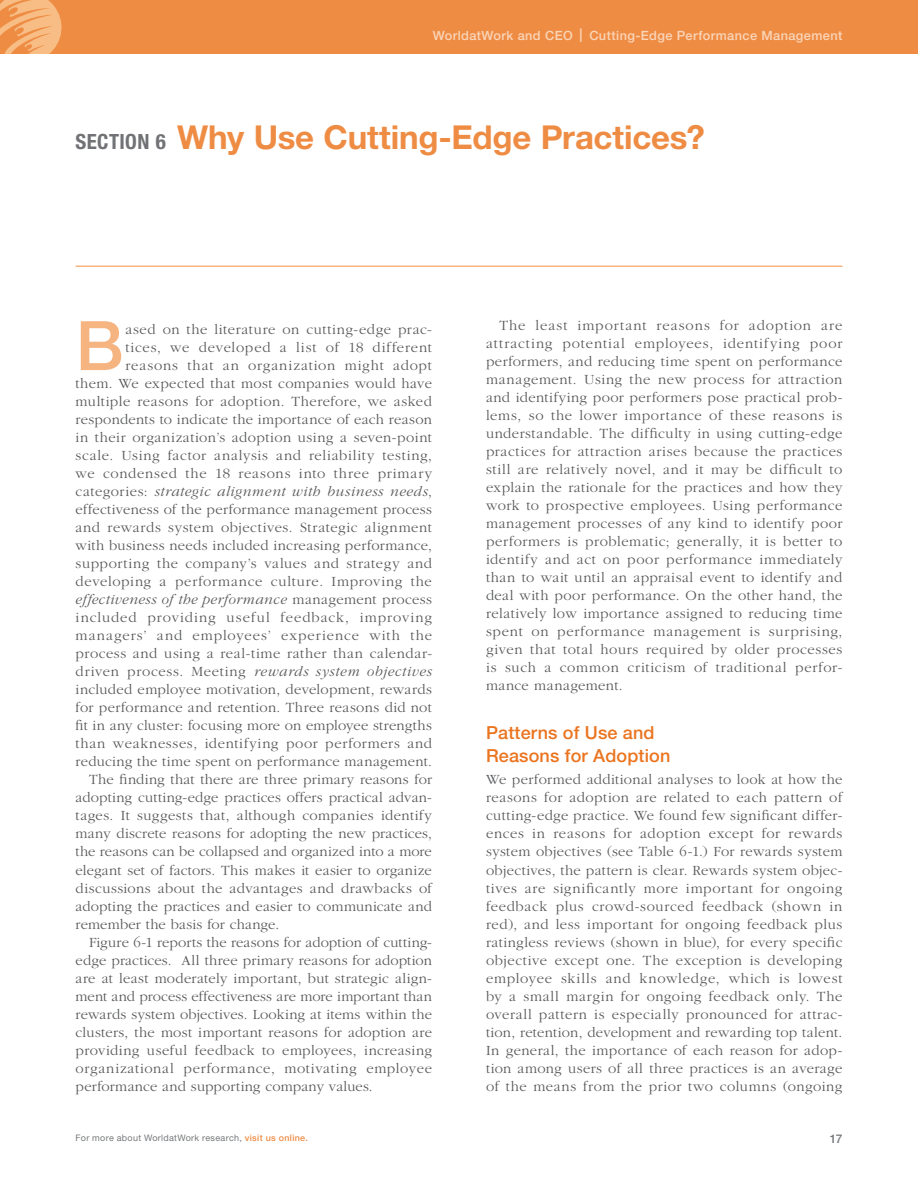
<style>
.page{position:relative;width:918px;height:1188px;background:#fff}
.page>*{position:absolute;margin:0;border:0;box-sizing:border-box;transform-origin:0 0}
.BODY_-_opening_parag{font:500 68.4px "Helvetica Neue LT Std";color:#f6b481}
.Section_-_Head{font:700 33px "Helvetica Neue LT Std";letter-spacing:-.005em;color:#ef8c44}
.SUBHEAD{font:500 18px/22.5px "Helvetica Neue LT Std";letter-spacing:.01em;color:#eb741f}
.BODY{font:300 14.7px/18px "ITC Garamond Std";letter-spacing:.02em;color:#57585a;text-align:justify}
.BODY_-_opening_parag-2{font:300 14.7px/18px "ITC Garamond Std";letter-spacing:.035em;color:#57585a;text-align:right}
.BODY_1st_paragraph{font:300 14.7px/18px "ITC Garamond Std";letter-spacing:.035em;color:#57585a;text-align:justify}
.t1{font:500 12.75px "Helvetica Neue LT Std";letter-spacing:.03em;color:#fad6b9}
.t2{font:500 12px "Helvetica Neue LT Std";color:#76787b}
.t3{font:9px "Helvetica Neue LT Std";letter-spacing:.035em;color:#76787b}
.s1{font-size:13.5px}
.s2{font-stretch:condensed;font-size:21px;color:#717275}
.s3{font-style:italic}
.s4{font-weight:500;color:#ef8c44}
</style>
<div class="page">
<hr style="left:76px;top:266px;width:766px;height:1px;background:#f6b481">
<div style="left:0;top:0;width:918px;height:54px;background:#ef8c44"></div>
<svg style="left:0;top:0;width:62px;height:54px"></svg>
<p class="t1" style="left:433px;top:28px;width:411px">WorldatWork and CEO <span class="s1">|</span> Cutting-Edge Performance Management</p>
<p class="Section_-_Head" style="left:76px;top:117px;width:631px"><span class="s2">SECTION 6</span> Why Use Cutting-Edge Practices?</p>
<p class="BODY_-_opening_parag" style="left:76px;top:305px;width:50px">B</p>
<p class="BODY_-_opening_parag-2" style="left:76px;top:321px;width:358px">ased on the literature on cutting-edge prac-<br>tices, we developed a list of 18 different reasons that an organization might adopt<br>them. We expected that most companies would have multiple reasons for adoption. Therefore, we asked respondents to indicate the importance of each reason in their organization’s adoption using a seven-point scale. Using factor analysis and reliability testing, we condensed the 18 reasons into three primary categories: <span class="s3">strategic alignment with business needs</span>, effectiveness of the performance management process and rewards system objectives. Strategic alignment with business needs included increasing performance, supporting the company’s values and strategy and developing a performance culture. Improving the <span class="s3">effectiveness of the performance</span> management process included providing useful feedback, improving managers’ and employees’ experience with the process and using a real-time rather than calendar&shy;driven process. Meeting <span class="s3">rewards system objectives </span>included employee motivation, development, rewards for performance and retention. Three reasons did not fit in any cluster: focusing more on employee strengths than weaknesses, identifying poor performers and reducing the time spent on performance management.</p>
<p class="BODY" style="left:76px;top:771px;width:358px;text-indent:14px">The finding that there are three primary reasons for adopting cutting-edge practices offers practical advan&shy;tages. It suggests that, although companies identify many discrete reasons for adopting the new practices, the reasons can be collapsed and organized into a more elegant set of factors. This makes it easier to organize discussions about the advantages and drawbacks of adopting the practices and easier to communicate and remember the basis for change.</p>
<p class="BODY" style="left:76px;top:933px;width:358px;text-indent:14px">Figure 6-1 reports the reasons for adoption of cutting&shy;edge practices. All three primary reasons for adoption are at least moderately important, but strategic align&shy;ment and process effectiveness are more important than rewards system objectives. Looking at items within the clusters, the most important reasons for adoption are providing useful feedback to employees, increasing organizational performance, motivating employee performance and supporting company values.</p>
<p class="BODY" style="left:486px;top:316px;width:358px;text-indent:14px">The least important reasons for adoption are attracting potential employees, identifying poor performers, and reducing time spent on performance management. Using the new process for attraction and identifying poor performers pose practical prob&shy;lems, so the lower importance of these reasons is understandable. The difficulty in using cutting-edge practices for attraction arises because the practices still are relatively novel, and it may be difficult to explain the rationale for the practices and how they work to prospective employees. Using performance management processes of any kind to identify poor performers is problematic; generally, it is better to identify and act on poor performance immediately than to wait until an appraisal event to identify and deal with poor performance. On the other hand, the relatively low importance assigned to reducing time spent on performance management is surprising, given that total hours required by older processes is such a common criticism of traditional perfor&shy;mance management.</p>
<p class="SUBHEAD" style="left:486px;top:722px;width:186px">Patterns of Use and<br>Reasons for Adoption</p>
<p class="BODY_1st_paragraph" style="left:486px;top:771px;width:358px">We performed additional analyses to look at how the reasons for adoption are related to each pattern of cutting-edge practice. We found few significant differ&shy;ences in reasons for adoption except for rewards system objectives (see Table 6-1.) For rewards system objectives, the pattern is clear. Rewards system objec&shy;tives are significantly more important for ongoing feedback plus crowd-sourced feedback (shown in red), and less important for ongoing feedback plus ratingless reviews (shown in blue), for every specific objective except one. The exception is developing employee skills and knowledge, which is lowest by a small margin for ongoing feedback only. The overall pattern is especially pronounced for attrac&shy;tion, retention, development and rewarding top talent.<br>In general, the importance of each reason for adop&shy;tion among users of all three practices is an average of the means from the prior two columns (ongoing</p>
<p class="t3" style="left:76px;top:1132px;width:234px">For more about WorldatWork research, <span class="s4">visit us online.</span></p>
<p class="t2" style="left:830px;top:1131px;width:14px">17</p>
</div>
